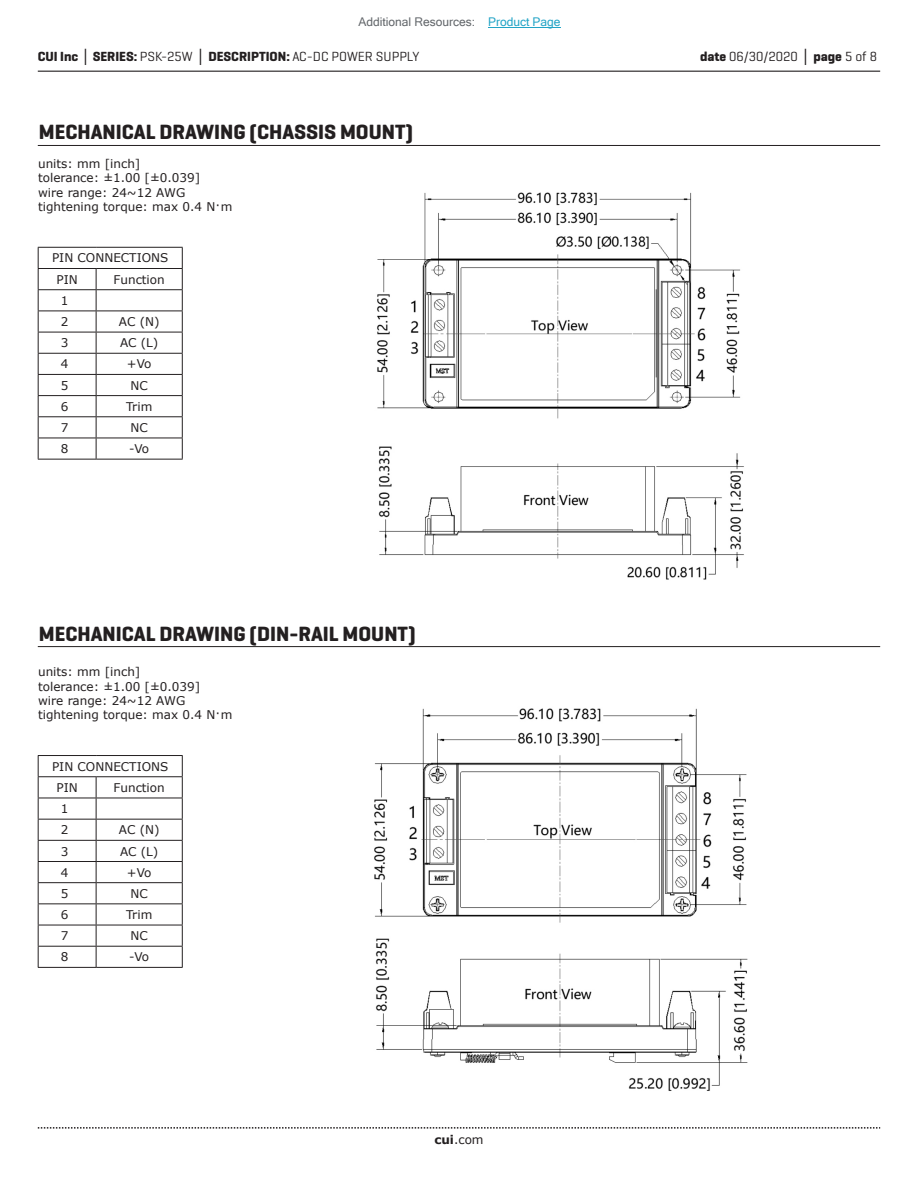
<style>
.page{position:relative;width:918px;height:1188px;background:#fff}
.page>*{position:absolute;margin:0;border:0;box-sizing:border-box;transform-origin:0 0}
.t1{font:700 21px "Geogrotesque";color:#231f20}
.t2{font:700 13.5px "Geogrotesque";color:#231f20}
.t3{font:13.5px "Geogrotesque";color:#231f20}
.t4{font:12px/14.4px "Verdana";color:#231f20}
.t5{font:12px "Microsoft Sans Serif";color:#63676b}
.s1{color:#23a4c6}
.s2{font-family:"Verdana"}
.s3{font-weight:400}
.s4{font-weight:700}
.s5{font-family:"Verdana";font-weight:700}
</style>
<div class="page">
<hr style="left:38px;top:71px;width:842px;height:1px;background:#231f20">
<svg style="left:38px;top:1127px;width:842px;height:2px"></svg>
<hr style="left:38px;top:145px;width:842px;height:1px;background:#231f20">
<hr style="left:38px;top:646px;width:842px;height:1px;background:#231f20">
<hr style="left:38px;top:247px;width:58px;height:1px;background:#231f20">
<hr style="left:96px;top:247px;width:87px;height:1px;background:#231f20">
<hr style="left:38px;top:268px;width:58px;height:1px;background:#231f20">
<hr style="left:96px;top:268px;width:87px;height:1px;background:#231f20">
<hr style="left:38px;top:289px;width:58px;height:1px;background:#231f20">
<hr style="left:96px;top:289px;width:87px;height:1px;background:#231f20">
<hr style="left:38px;top:311px;width:58px;height:1px;background:#231f20">
<hr style="left:38px;top:332px;width:58px;height:1px;background:#231f20">
<hr style="left:38px;top:353px;width:58px;height:1px;background:#231f20">
<hr style="left:38px;top:374px;width:58px;height:1px;background:#231f20">
<hr style="left:38px;top:395px;width:58px;height:1px;background:#231f20">
<hr style="left:38px;top:416px;width:58px;height:1px;background:#231f20">
<hr style="left:38px;top:438px;width:58px;height:1px;background:#231f20">
<hr style="left:38px;top:459px;width:58px;height:1px;background:#231f20">
<hr style="left:96px;top:311px;width:87px;height:1px;background:#231f20">
<hr style="left:96px;top:332px;width:87px;height:1px;background:#231f20">
<hr style="left:96px;top:353px;width:87px;height:1px;background:#231f20">
<hr style="left:96px;top:374px;width:87px;height:1px;background:#231f20">
<hr style="left:96px;top:395px;width:87px;height:1px;background:#231f20">
<hr style="left:96px;top:416px;width:87px;height:1px;background:#231f20">
<hr style="left:96px;top:438px;width:87px;height:1px;background:#231f20">
<svg style="left:182px;top:248px;width:1px;height:211px"></svg>
<hr style="left:96px;top:459px;width:87px;height:1px;background:#231f20">
<svg style="left:38px;top:248px;width:1px;height:211px"></svg>
<svg style="left:96px;top:269px;width:1px;height:190px"></svg>
<hr style="left:38px;top:755px;width:58px;height:1px;background:#231f20">
<hr style="left:96px;top:755px;width:87px;height:1px;background:#231f20">
<hr style="left:38px;top:776px;width:58px;height:1px;background:#231f20">
<hr style="left:96px;top:776px;width:87px;height:1px;background:#231f20">
<hr style="left:38px;top:798px;width:58px;height:1px;background:#231f20">
<hr style="left:96px;top:798px;width:87px;height:1px;background:#231f20">
<hr style="left:38px;top:819px;width:58px;height:1px;background:#231f20">
<hr style="left:38px;top:840px;width:58px;height:1px;background:#231f20">
<hr style="left:38px;top:861px;width:58px;height:1px;background:#231f20">
<hr style="left:38px;top:882px;width:58px;height:1px;background:#231f20">
<hr style="left:38px;top:903px;width:58px;height:1px;background:#231f20">
<hr style="left:38px;top:925px;width:58px;height:1px;background:#231f20">
<hr style="left:38px;top:946px;width:58px;height:1px;background:#231f20">
<hr style="left:38px;top:967px;width:58px;height:1px;background:#231f20">
<hr style="left:96px;top:819px;width:87px;height:1px;background:#231f20">
<hr style="left:96px;top:840px;width:87px;height:1px;background:#231f20">
<hr style="left:96px;top:861px;width:87px;height:1px;background:#231f20">
<hr style="left:96px;top:882px;width:87px;height:1px;background:#231f20">
<hr style="left:96px;top:903px;width:87px;height:1px;background:#231f20">
<hr style="left:96px;top:925px;width:87px;height:1px;background:#231f20">
<hr style="left:96px;top:946px;width:87px;height:1px;background:#231f20">
<svg style="left:182px;top:756px;width:1px;height:211px"></svg>
<hr style="left:96px;top:967px;width:87px;height:1px;background:#231f20">
<svg style="left:38px;top:756px;width:1px;height:211px"></svg>
<svg style="left:96px;top:777px;width:1px;height:190px"></svg>
<img style="left:377px;top:192px;width:367px;height:388px">
<img style="left:374px;top:708px;width:374px;height:383px">
<hr style="left:488px;top:27px;width:73px;height:1px;background:#23a4c6">
<p class="t5" style="left:358px;top:15px;width:204px">Additional Resources: <span class="s1">Product Page</span></p>
<p class="t2" style="left:38px;top:48px;width:383px">CUI Inc <span class="s2">│</span> SERIES: <span class="s3">PSK-25W</span> <span class="s2">│</span> DESCRIPTION: <span class="s3">AC-DC POWER SUPPLY</span></p>
<p class="t3" style="left:700px;top:48px;width:179px"><span class="s4">date</span> 06/30/2020 <span class="s5">│</span> <span class="s4">page</span> 5 of 8</p>
<h1 class="t1" style="left:39px;top:119px;width:376px">MECHANICAL DRAWING (CHASSIS MOUNT)</h1>
<p class="t4" style="left:38px;top:156px;width:196px">units: mm [inch]<br>tolerance: ±1.00 [±0.039]<br>wire range: 24~12 AWG tightening torque: max 0.4 N·m</p>
<p class="t4" style="left:57px;top:247px;width:113px;line-height:21.1px;text-indent:-4px">PIN CONNECTIONS<br>PIN</p>
<p class="t4" style="left:114px;top:272px;width:53px">Function</p>
<p class="t4" style="left:61px;top:290px;width:9px;line-height:21.1px">1<br>2</p>
<p class="t4" style="left:119px;top:314px;width:42px">AC (N)</p>
<p class="t4" style="left:61px;top:336px;width:9px">3</p>
<p class="t4" style="left:120px;top:336px;width:40px">AC (L)</p>
<p class="t4" style="left:61px;top:357px;width:9px">4</p>
<p class="t4" style="left:127px;top:357px;width:26px">+Vo</p>
<p class="t4" style="left:61px;top:378px;width:9px">5</p>
<p class="t4" style="left:131px;top:378px;width:19px">NC</p>
<p class="t4" style="left:61px;top:399px;width:9px">6</p>
<p class="t4" style="left:126px;top:399px;width:28px">Trim</p>
<p class="t4" style="left:61px;top:420px;width:9px">7</p>
<p class="t4" style="left:131px;top:420px;width:19px">NC</p>
<p class="t4" style="left:61px;top:441px;width:9px">8</p>
<p class="t4" style="left:129px;top:441px;width:22px">-Vo</p>
<h1 class="t1" style="left:39px;top:620px;width:378px">MECHANICAL DRAWING (DIN-RAIL MOUNT)</h1>
<p class="t4" style="left:38px;top:665px;width:196px">units: mm [inch]<br>tolerance: ±1.00 [±0.039]<br>wire range: 24~12 AWG tightening torque: max 0.4 N·m</p>
<p class="t4" style="left:57px;top:756px;width:113px;line-height:21.3px;text-indent:-4px">PIN CONNECTIONS<br>PIN</p>
<p class="t4" style="left:114px;top:780px;width:53px">Function</p>
<p class="t4" style="left:61px;top:798px;width:9px;line-height:21.1px">1<br>2</p>
<p class="t4" style="left:119px;top:823px;width:42px">AC (N)</p>
<p class="t4" style="left:61px;top:844px;width:9px">3</p>
<p class="t4" style="left:120px;top:844px;width:40px">AC (L)</p>
<p class="t4" style="left:61px;top:865px;width:9px">4</p>
<p class="t4" style="left:127px;top:865px;width:26px">+Vo</p>
<p class="t4" style="left:61px;top:886px;width:9px">5</p>
<p class="t4" style="left:131px;top:886px;width:19px">NC</p>
<p class="t4" style="left:61px;top:907px;width:9px">6</p>
<p class="t4" style="left:126px;top:907px;width:28px">Trim</p>
<p class="t4" style="left:61px;top:929px;width:9px">7</p>
<p class="t4" style="left:131px;top:929px;width:19px">NC</p>
<p class="t4" style="left:61px;top:950px;width:9px">8</p>
<p class="t4" style="left:129px;top:950px;width:22px">-Vo</p>
<p class="t4" style="left:434px;top:1132px;width:51px"><span class="s4">cui</span>.com</p>
</div>
